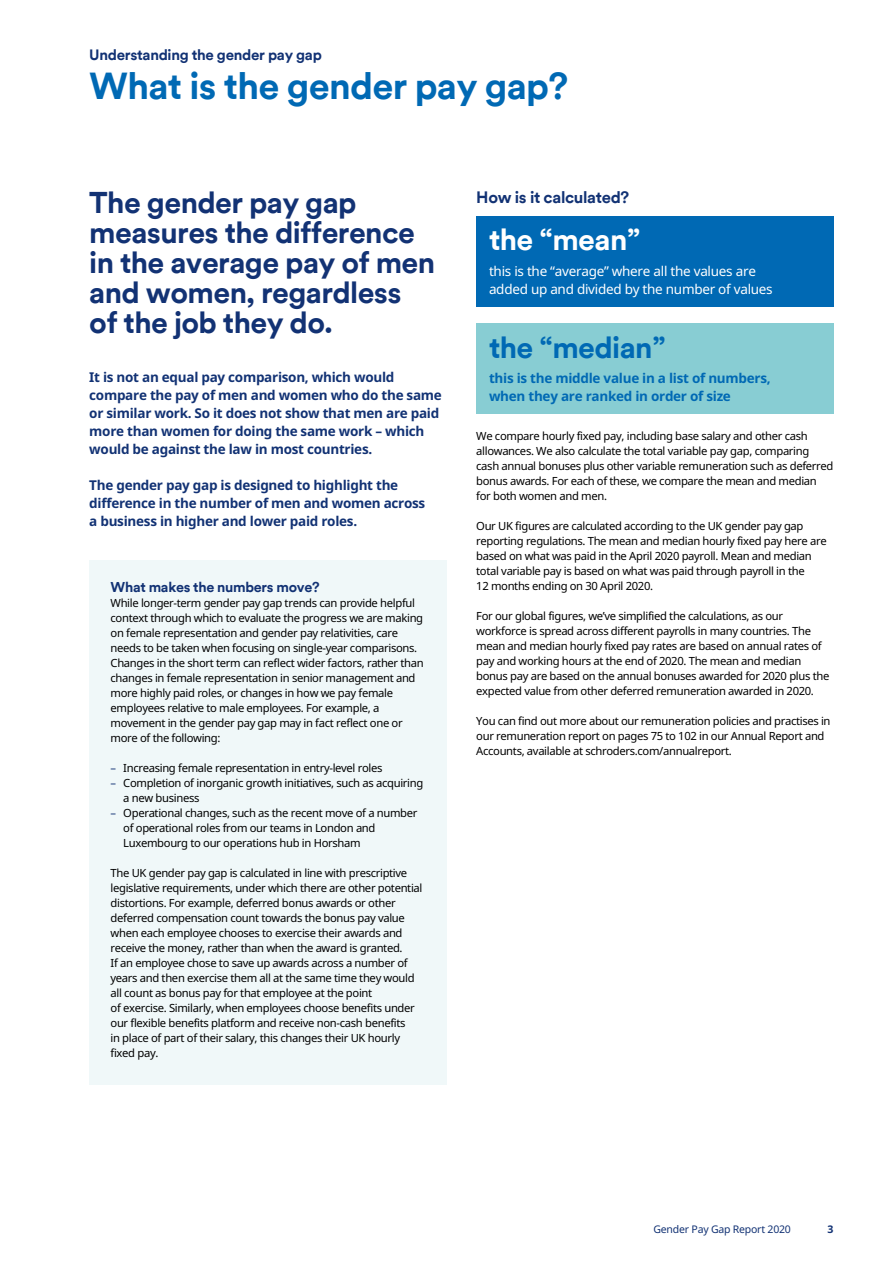
<style>
.page{position:relative;width:893px;height:1263px;background:#fff}
.page>*{position:absolute;margin:0;border:0;box-sizing:border-box;transform-origin:0 0}
.t1{font:700 37.5px "Schroders Circular TT";letter-spacing:-.02em;color:#0069b4}
.t2{font:700 30px/30px "Schroders Circular TT";letter-spacing:-.02em;color:#123274}
.t3{font:700 30px "Schroders Circular TT";letter-spacing:-.02em;color:#0069b4}
.t4{font:700 30px "Schroders Circular TT";letter-spacing:-.02em;color:#fff}
.t5{font:700 16.5px "Schroders Circular TT";letter-spacing:-.02em;color:#123274}
.t6{font:700 15px "Schroders Circular TT";letter-spacing:-.02em;color:#123274}
.t7{font:700 14.25px "Schroders Circular TT";letter-spacing:-.02em;color:#123274}
.t8{font:700 13.5px/18px "Noto Sans";letter-spacing:-.02em;color:#123274}
.t9{font:13.5px/18px "Noto Sans";letter-spacing:-.02em;color:#fff}
.t10{font:700 13.5px/18px "Noto Sans";letter-spacing:-.02em;color:#0069b4}
.t11{font:11.25px/15px "Noto Sans";letter-spacing:-.03em;color:#000}
.t12{font:10.5px "Noto Sans";letter-spacing:-.02em;color:#123274}
.t13{font:700 10.5px "Noto Sans";color:#123274}
.s1{color:#123274}
</style>
<div class="page">
<div style="left:476px;top:216px;width:357px;height:90px;background:#0069b4"></div>
<div style="left:476px;top:323px;width:357px;height:91px;background:#88cdd3"></div>
<div style="left:89px;top:560px;width:357px;height:524px;background:#f0f8f9"></div>
<h3 class="t6" style="left:89px;top:44px;width:234px">Understanding the gender pay gap</h3>
<h1 class="t1" style="left:89px;top:60px;width:481px">What is the gender pay gap?</h1>
<h2 class="t2" style="left:89px;top:186px;width:347px">The gender pay gap measures the difference in the average pay of men and women, regardless of the job they do.</h2>
<p class="t8" style="left:89px;top:368px;width:354px">It is not an equal pay comparison, which would compare the pay of men and women who do the same or similar work. So it does not show that men are paid more than women for doing the same work – which would be against the law in most countries.</p>
<p class="t8" style="left:89px;top:476px;width:337px">The gender pay gap is designed to highlight the difference in the number of men and women across a business in higher and lower paid roles.</p>
<p class="t7" style="left:111px;top:577px;width:211px">What makes the numbers move?</p>
<p class="t11" style="left:111px;top:595px;width:315px">While longer-term gender pay gap trends can provide helpful context through which to evaluate the progress we are making on female representation and gender pay relativities, care needs to be taken when focusing on single-year comparisons.<br>Changes in the short term can reflect wider factors, rather than changes in female representation in senior management and more highly paid roles, or changes in how we pay female employees relative to male employees. For example, a movement in the gender pay gap may in fact reflect one or more of the following:</p>
<p class="t11" style="left:111px;top:760px;width:273px"><span class="s1">–</span> Increasing female representation in entry-level roles</p>
<p class="t11" style="left:123px;top:775px;width:302px;text-indent:-13px"><span class="s1">–</span> Completion of inorganic growth initiatives, such as acquiring a new business</p>
<p class="t11" style="left:123px;top:805px;width:296px;text-indent:-13px"><span class="s1">–</span> Operational changes, such as the recent move of a number of operational roles from our teams in London and<br>Luxembourg to our operations hub in Horsham</p>
<p class="t11" style="left:111px;top:865px;width:313px">The UK gender pay gap is calculated in line with prescriptive legislative requirements, under which there are other potential distortions. For example, deferred bonus awards or other deferred compensation count towards the bonus pay value when each employee chooses to exercise their awards and receive the money, rather than when the award is granted.<br>If an employee chose to save up awards across a number of years and then exercise them all at the same time they would all count as bonus pay for that employee at the point<br>of exercise. Similarly, when employees choose benefits under our flexible benefits platform and receive non-cash benefits<br>in place of part of their salary, this changes their UK hourly fixed pay.</p>
<h3 class="t5" style="left:476px;top:186px;width:154px">How is it calculated?</h3>
<h2 class="t4" style="left:489px;top:219px;width:153px">the “mean”</h2>
<p class="t9" style="left:489px;top:261px;width:285px">this is the “average” where all the values are added up and divided by the number of values</p>
<h2 class="t3" style="left:489px;top:326px;width:178px">the “median”</h2>
<p class="t10" style="left:489px;top:369px;width:283px">this is the middle value in a list of numbers, when they are ranked in order of size</p>
<p class="t11" style="left:476px;top:428px;width:359px">We compare hourly fixed pay, including base salary and other cash allowances. We also calculate the total variable pay gap, comparing cash annual bonuses plus other variable remuneration such as deferred bonus awards. For each of these, we compare the mean and median for both women and men.</p>
<p class="t11" style="left:476px;top:518px;width:352px">Our UK figures are calculated according to the UK gender pay gap reporting regulations. The mean and median hourly fixed pay here are based on what was paid in the April 2020 payroll. Mean and median total variable pay is based on what was paid through payroll in the<br>12 months ending on 30 April 2020.</p>
<p class="t11" style="left:476px;top:608px;width:355px">For our global figures, we’ve simplified the calculations, as our workforce is spread across different payrolls in many countries. The mean and median hourly fixed pay rates are based on annual rates of pay and working hours at the end of 2020. The mean and median bonus pay are based on the annual bonuses awarded for 2020 plus the expected value from other deferred remuneration awarded in 2020.</p>
<p class="t11" style="left:476px;top:713px;width:356px">You can find out more about our remuneration policies and practises in our remuneration report on pages 75 to 102 in our Annual Report and<br>Accounts, available at schroders.com/annualreport.</p>
<p class="t12" style="left:653px;top:1222px;width:139px">Gender Pay Gap Report 2020</p>
<p class="t13" style="left:827px;top:1222px;width:8px">3</p>
</div>
